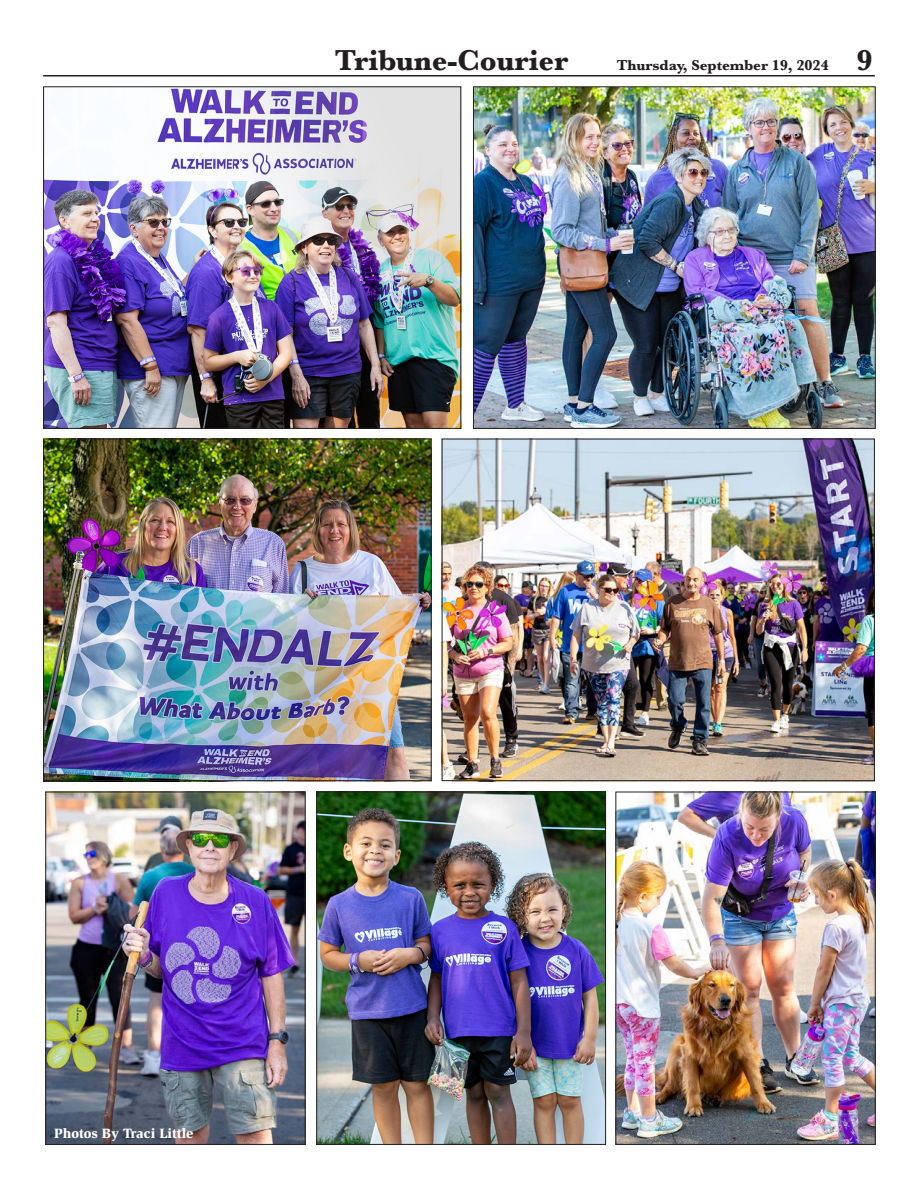
<style>
.page{position:relative;width:918px;height:1188px;background:#fff}
.page>*{position:absolute;margin:0;border:0;box-sizing:border-box;transform-origin:0 0}
.t1{font:700 30px "Baskerville";letter-spacing:-.005em;color:#231f20}
.t2{font:700 15px "Baskerville";letter-spacing:-.005em;color:#231f20}
.t3{font:900 13.8px "Slimbach Std";letter-spacing:-.005em;color:#fff}
.s1{font-size:30px}
</style>
<div class="page">
<hr style="left:43px;top:75px;width:832px;height:1px;background:#231f20">
<img style="left:45px;top:88px;width:414px;height:339px">
<div style="left:43px;top:86px;width:418px;height:343px;border:1px solid #231f20"></div>
<img style="left:475px;top:88px;width:399px;height:339px">
<div style="left:473px;top:86px;width:403px;height:343px;border:1px solid #231f20"></div>
<img style="left:444px;top:441px;width:429px;height:338px">
<div style="left:442px;top:439px;width:433px;height:342px;border:1px solid #231f20"></div>
<img style="left:45px;top:441px;width:385px;height:338px">
<div style="left:43px;top:439px;width:389px;height:342px;border:1px solid #231f20"></div>
<img style="left:47px;top:794px;width:257px;height:349px">
<div style="left:45px;top:792px;width:261px;height:353px;border:1px solid #231f20"></div>
<img style="left:318px;top:794px;width:286px;height:349px">
<div style="left:316px;top:792px;width:290px;height:353px;border:1px solid #231f20"></div>
<img style="left:617px;top:794px;width:257px;height:349px">
<div style="left:615px;top:792px;width:261px;height:353px;border:1px solid #231f20"></div>
<h1 class="t1" style="left:335px;top:39px;width:235px">Tribune-Courier</h1>
<p class="t2" style="left:617px;top:55px;width:257px">Thursday, September 19, 2024 <span class="s1">9</span></p>
<p class="t3" style="left:54px;top:1125px;width:141px">Photos By Traci Little</p>
</div>
